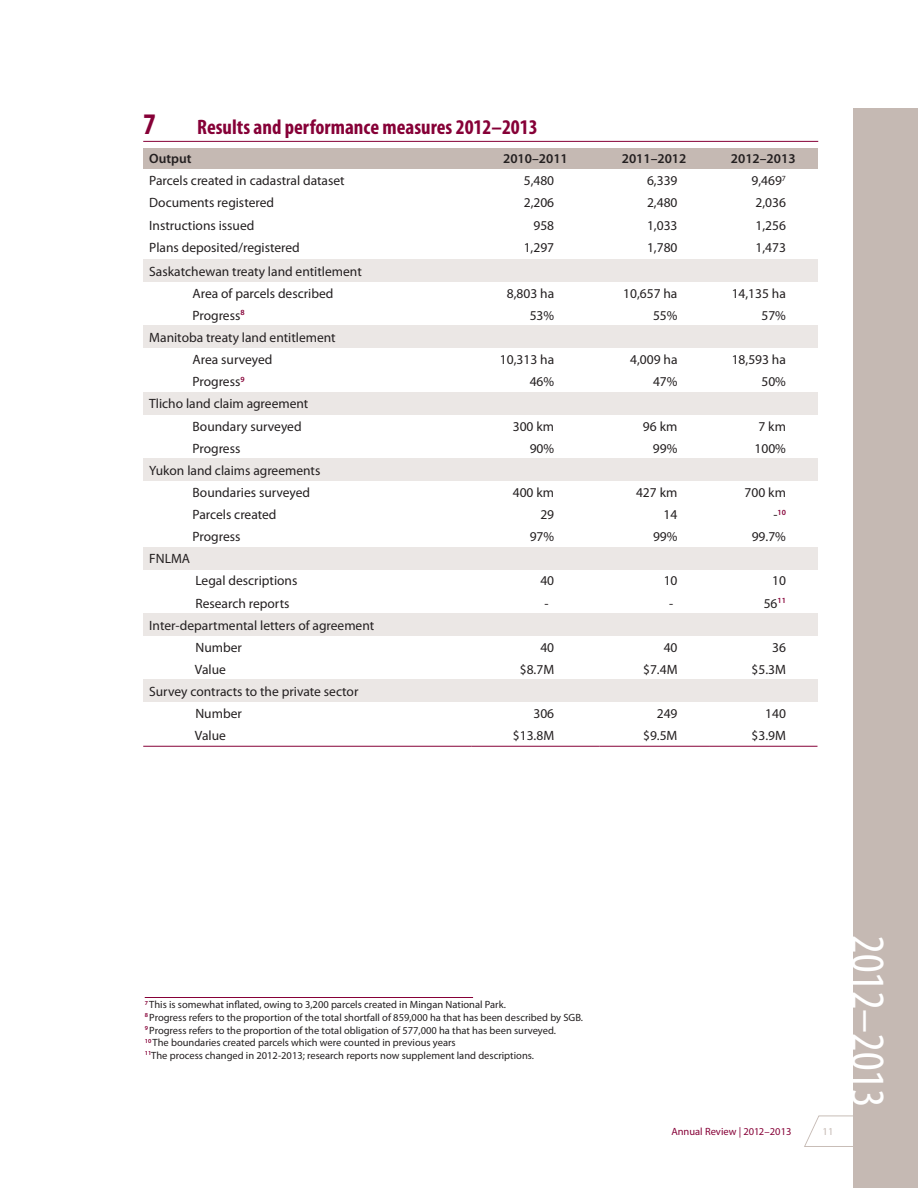
<style>
.page{position:relative;width:918px;height:1188px;background:#fff}
.page>*{position:absolute;margin:0;border:0;box-sizing:border-box;transform-origin:0 0}
.t1{font:condensed 48px "Myriad Pro";color:#fff}
.t2{font:700 condensed 30px "Myriad Pro";color:#860037}
.t3{font:700 condensed 21px "Myriad Pro";color:#860037}
.t4{font:13.5px "Myriad Pro";color:#231f20}
.t5{font:600 13.5px "Myriad Pro";color:#231f20}
.t6{font:10.5px/12.6px "Myriad Pro";color:#231f20}
.t7{font:10.5px "Myriad Pro";color:#860037}
.t8{font:10.5px "Myriad Pro";color:#c5b9b3}
.t9{font:600 7.8px "Myriad Pro";color:#860037}
.s1{font-weight:400;font-size:13.5px;color:#231f20}
</style>
<div class="page">
<svg style="left:804px;top:1115px;width:49px;height:32px"></svg>
<div style="left:853px;top:108px;width:65px;height:1080px;background:#c5b9b3"></div>
<hr style="left:145px;top:997px;width:328px;height:1px;background:#860037">
<hr style="left:143px;top:141px;width:675px;height:1px;background:#860037">
<div style="left:143px;top:148px;width:329px;height:21px;background:#c5b9b3"></div>
<div style="left:472px;top:148px;width:127px;height:21px;background:#c5b9b3"></div>
<div style="left:599px;top:148px;width:110px;height:21px;background:#c5b9b3"></div>
<div style="left:709px;top:148px;width:109px;height:21px;background:#c5b9b3"></div>
<div style="left:143px;top:260px;width:675px;height:22px;background:#ebe7e5"></div>
<div style="left:143px;top:326px;width:675px;height:22px;background:#ebe7e5"></div>
<div style="left:143px;top:392px;width:675px;height:22px;background:#ebe7e5"></div>
<div style="left:143px;top:459px;width:675px;height:22px;background:#ebe7e5"></div>
<div style="left:143px;top:547px;width:675px;height:22px;background:#ebe7e5"></div>
<div style="left:143px;top:614px;width:675px;height:22px;background:#ebe7e5"></div>
<div style="left:143px;top:680px;width:675px;height:22px;background:#ebe7e5"></div>
<hr style="left:143px;top:746px;width:329px;height:1px;background:#860037">
<hr style="left:472px;top:746px;width:127px;height:1px;background:#860037">
<hr style="left:599px;top:746px;width:110px;height:1px;background:#860037">
<hr style="left:709px;top:746px;width:109px;height:1px;background:#860037">
<h1 class="t2" style="left:143px;top:105px;width:14px">7</h1>
<h1 class="t3" style="left:197px;top:113px;width:342px">Results and performance measures 2012–2013</h1>
<p class="t5" style="left:149px;top:150px;width:44px">Output</p>
<p class="t5" style="left:503px;top:150px;width:66px">2010–2011</p>
<p class="t5" style="left:622px;top:150px;width:66px">2011–2012</p>
<p class="t5" style="left:731px;top:150px;width:66px">2012–2013</p>
<p class="t4" style="left:149px;top:172px;width:197px">Parcels created in cadastral dataset</p>
<p class="t4" style="left:524px;top:172px;width:32px">5,480</p>
<p class="t4" style="left:647px;top:172px;width:32px">6,339</p>
<p class="t4" style="left:751px;top:172px;width:36px">9,469<sup>7</sup></p>
<p class="t4" style="left:149px;top:195px;width:126px">Documents registered</p>
<p class="t4" style="left:524px;top:195px;width:32px">2,206</p>
<p class="t4" style="left:647px;top:195px;width:32px">2,480</p>
<p class="t4" style="left:755px;top:195px;width:32px">2,036</p>
<p class="t4" style="left:149px;top:217px;width:107px">Instructions issued</p>
<p class="t4" style="left:533px;top:217px;width:22px">958</p>
<p class="t4" style="left:647px;top:217px;width:32px">1,033</p>
<p class="t4" style="left:755px;top:217px;width:32px">1,256</p>
<p class="t4" style="left:149px;top:239px;width:152px">Plans deposited/registered</p>
<p class="t4" style="left:524px;top:239px;width:32px">1,297</p>
<p class="t4" style="left:647px;top:239px;width:32px">1,780</p>
<p class="t4" style="left:755px;top:239px;width:32px">1,473</p>
<p class="t4" style="left:149px;top:263px;width:214px">Saskatchewan treaty land entitlement</p>
<p class="t4" style="left:193px;top:285px;width:142px">Area of parcels described</p>
<p class="t4" style="left:507px;top:285px;width:49px">8,803 ha</p>
<p class="t4" style="left:623px;top:285px;width:56px">10,657 ha</p>
<p class="t4" style="left:732px;top:285px;width:56px">14,135 ha</p>
<p class="t4" style="left:193px;top:307px;width:54px">Progress<sup>8</sup></p>
<p class="t4" style="left:530px;top:307px;width:26px">53%</p>
<p class="t4" style="left:653px;top:307px;width:26px">55%</p>
<p class="t4" style="left:761px;top:307px;width:26px">57%</p>
<p class="t4" style="left:149px;top:329px;width:188px">Manitoba treaty land entitlement</p>
<p class="t4" style="left:193px;top:351px;width:81px">Area surveyed</p>
<p class="t4" style="left:500px;top:351px;width:56px">10,313 ha</p>
<p class="t4" style="left:630px;top:351px;width:49px">4,009 ha</p>
<p class="t4" style="left:732px;top:351px;width:56px">18,593 ha</p>
<p class="t4" style="left:193px;top:373px;width:54px">Progress<sup>9</sup></p>
<p class="t4" style="left:530px;top:373px;width:26px">46%</p>
<p class="t4" style="left:653px;top:373px;width:26px">47%</p>
<p class="t4" style="left:761px;top:373px;width:26px">50%</p>
<p class="t4" style="left:149px;top:396px;width:161px">Tlicho land claim agreement</p>
<p class="t4" style="left:193px;top:418px;width:111px">Boundary surveyed</p>
<p class="t4" style="left:513px;top:418px;width:43px">300 km</p>
<p class="t4" style="left:643px;top:418px;width:36px">96 km</p>
<p class="t4" style="left:758px;top:418px;width:29px">7 km</p>
<p class="t4" style="left:193px;top:440px;width:49px">Progress</p>
<p class="t4" style="left:530px;top:440px;width:26px">90%</p>
<p class="t4" style="left:653px;top:440px;width:26px">99%</p>
<p class="t4" style="left:754px;top:440px;width:33px">100%</p>
<p class="t4" style="left:149px;top:462px;width:173px">Yukon land claims agreements</p>
<p class="t4" style="left:193px;top:484px;width:119px">Boundaries surveyed</p>
<p class="t4" style="left:513px;top:484px;width:43px">400 km</p>
<p class="t4" style="left:636px;top:484px;width:43px">427 km</p>
<p class="t4" style="left:744px;top:484px;width:43px">700 km</p>
<p class="t4" style="left:193px;top:506px;width:86px">Parcels created</p>
<p class="t4" style="left:540px;top:506px;width:15px">29</p>
<p class="t4" style="left:664px;top:506px;width:15px">14</p>
<p class="t9" style="left:773px;top:507px;width:14px"><span class="s1">-</span>10</p>
<p class="t4" style="left:193px;top:528px;width:49px">Progress</p>
<p class="t4" style="left:530px;top:528px;width:26px">97%</p>
<p class="t4" style="left:653px;top:528px;width:26px">99%</p>
<p class="t4" style="left:752px;top:528px;width:36px">99.7%</p>
<p class="t4" style="left:149px;top:550px;width:42px">FNLMA</p>
<p class="t4" style="left:195px;top:573px;width:104px">Legal descriptions</p>
<p class="t4" style="left:540px;top:573px;width:15px">40</p>
<p class="t4" style="left:664px;top:573px;width:15px">10</p>
<p class="t4" style="left:772px;top:573px;width:15px">10</p>
<p class="t4" style="left:195px;top:595px;width:96px">Research reports</p>
<p class="t4" style="left:545px;top:595px;width:6px">-</p>
<p class="t4" style="left:669px;top:595px;width:6px">-</p>
<p class="t4" style="left:764px;top:595px;width:24px">56<sup>11</sup></p>
<p class="t4" style="left:149px;top:617px;width:227px">Inter-departmental letters of agreement</p>
<p class="t4" style="left:195px;top:639px;width:48px">Number</p>
<p class="t4" style="left:540px;top:639px;width:15px">40</p>
<p class="t4" style="left:664px;top:639px;width:15px">40</p>
<p class="t4" style="left:772px;top:639px;width:15px">36</p>
<p class="t4" style="left:195px;top:661px;width:32px">Value</p>
<p class="t4" style="left:520px;top:661px;width:36px">$8.7M</p>
<p class="t4" style="left:643px;top:661px;width:36px">$7.4M</p>
<p class="t4" style="left:752px;top:661px;width:36px">$5.3M</p>
<p class="t4" style="left:149px;top:683px;width:211px">Survey contracts to the private sector</p>
<p class="t4" style="left:195px;top:705px;width:48px">Number</p>
<p class="t4" style="left:533px;top:705px;width:22px">306</p>
<p class="t4" style="left:657px;top:705px;width:22px">249</p>
<p class="t4" style="left:765px;top:705px;width:22px">140</p>
<p class="t4" style="left:195px;top:727px;width:32px">Value</p>
<p class="t4" style="left:513px;top:727px;width:43px">$13.8M</p>
<p class="t4" style="left:643px;top:727px;width:36px">$9.5M</p>
<p class="t4" style="left:752px;top:727px;width:36px">$3.9M</p>
<p class="t6" style="left:145px;top:998px;width:440px"><sup>7</sup> This is somewhat inflated, owing to 3,200 parcels created in Mingan National Park.<br><sup>8</sup> Progress refers to the proportion of the total shortfall of 859,000 ha that has been described by SGB.<br><sup>9</sup> Progress refers to the proportion of the total obligation of 577,000 ha that has been surveyed.<br><sup>10</sup> The boundaries created parcels which were counted in previous years<br><sup>11</sup>The process changed in 2012-2013; research reports now supplement land descriptions.</p>
<p class="t7" style="left:671px;top:1125px;width:122px">Annual Review | 2012–2013</p>
<p class="t8" style="left:823px;top:1125px;width:12px">11</p>
<h1 class="t1" style="left:897px;top:935px;width:173px;rotate:90deg">2012–2013</h1>
</div>
